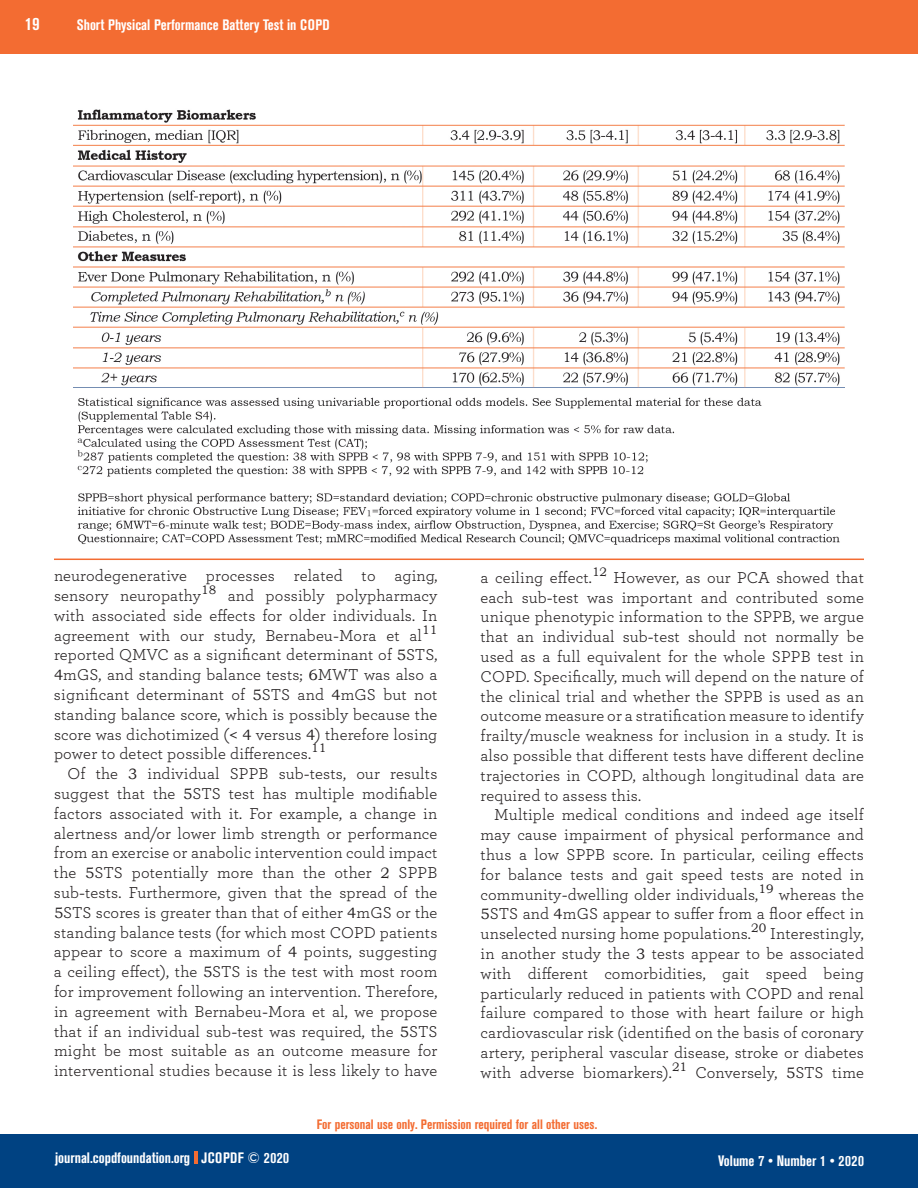
<style>
.page{position:relative;width:918px;height:1188px;background:#fff}
.page>*{position:absolute;margin:0;border:0;box-sizing:border-box;transform-origin:0 0}
.t1{font:700 condensed 18px "Akzidenz Grotesk BE";color:#fff}
.t2{font:16.5px/19.8px "Breathe";letter-spacing:.01em;color:#231f20;text-align:justify}
.t3{font:700 condensed 15px "Akzidenz Grotesk BE";color:#fff}
.t4{font:700 condensed 13.5px "Akzidenz Grotesk BE";color:#f36c32}
.s1{font-family:"Bookman Old Style";font-size:15px}
</style>
<div class="page">
<div style="left:0;top:1134px;width:918px;height:54px;background:#004282"></div>
<div style="left:0;top:0;width:918px;height:54px;background:#f36c32"></div>
<svg style="left:194px;top:1152px;width:3px;height:12px"></svg>
<img style="left:73px;top:109px;width:772px;height:436px">
<hr style="left:54px;top:559px;width:810px;height:1px;background:#f36c32">
<p class="t1" style="left:25px;top:13px;width:16px">19</p>
<p class="t3" style="left:77px;top:16px;width:254px">Short Physical Performance Battery Test in COPD</p>
<p class="t2" style="left:54px;top:565px;width:385px">neurodegenerative processes related to aging, sensory neuropathy<sup>18</sup> and possibly polypharmacy with associated side effects for older individuals. In agreement with our study, Bernabeu<span class="s1">-</span>Mora et al<sup>11 </sup>reported QMVC as a significant determinant of <span class="s1">5</span>STS, <span class="s1">4</span>mGS, and standing balance tests; <span class="s1">6</span>MWT was also a significant determinant of <span class="s1">5</span>STS and <span class="s1">4</span>mGS but not standing balance score, which is possibly because the score was dichotimized (<span class="s1">&lt; 4</span> versus <span class="s1">4</span>) therefore losing power to detect possible differences.<sup>11</sup></p>
<p class="t2" style="left:54px;top:763px;width:385px;text-indent:14px">Of the <span class="s1">3</span> individual SPPB sub<span class="s1">-</span>tests, our results suggest that the <span class="s1">5</span>STS test has multiple modifiable factors associated with it. For example, a change in alertness and/or lower limb strength or performance from an exercise or anabolic intervention could impact the <span class="s1">5</span>STS potentially more than the other <span class="s1">2</span> SPPB sub<span class="s1">-</span>tests. Furthermore, given that the spread of the <span class="s1">5</span>STS scores is greater than that of either <span class="s1">4</span>mGS or the standing balance tests (for which most COPD patients appear to score a maximum of <span class="s1">4</span> points, suggesting a ceiling effect), the <span class="s1">5</span>STS is the test with most room for improvement following an intervention. Therefore, in agreement with Bernabeu<span class="s1">-</span>Mora et al, we propose that if an individual sub<span class="s1">-</span>test was required, the <span class="s1">5</span>STS might be most suitable as an outcome measure for interventional studies because it is less likely to have</p>
<p class="t2" style="left:481px;top:567px;width:385px">a ceiling effect.<sup>12</sup> However, as our PCA showed that each sub<span class="s1">-</span>test was important and contributed some unique phenotypic information to the SPPB, we argue that an individual sub<span class="s1">-</span>test should not normally be used as a full equivalent for the whole SPPB test in COPD. Specifically, much will depend on the nature of the clinical trial and whether the SPPB is used as an outcome measure or a stratification measure to identify frailty/muscle weakness for inclusion in a study. It is also possible that different tests have different decline trajectories in COPD, although longitudinal data are required to assess this.</p>
<p class="t2" style="left:481px;top:804px;width:385px;text-indent:14px">Multiple medical conditions and indeed age itself may cause impairment of physical performance and thus a low SPPB score. In particular, ceiling effects for balance tests and gait speed tests are noted in community<span class="s1">-</span>dwelling older individuals,<sup>19</sup> whereas the <span class="s1">5</span>STS and <span class="s1">4</span>mGS appear to suffer from a floor effect in unselected nursing home populations.<sup>20</sup> Interestingly, in another study the <span class="s1">3</span> tests appear to be associated with different comorbidities, gait speed being particularly reduced in patients with COPD and renal failure compared to those with heart failure or high cardiovascular risk (identified on the basis of coronary artery, peripheral vascular disease, stroke or diabetes with adverse biomarkers).<sup>21</sup> Conversely, <span class="s1">5</span>STS time</p>
<p class="t4" style="left:317px;top:1117px;width:282px">For personal use only. Permission required for all other uses.</p>
<p class="t3" style="left:55px;top:1149px;width:236px">journal.copdfoundation.org JCOPDF © 2020</p>
<p class="t3" style="left:718px;top:1152px;width:147px">Volume 7 • Number 1 • 2020</p>
</div>
